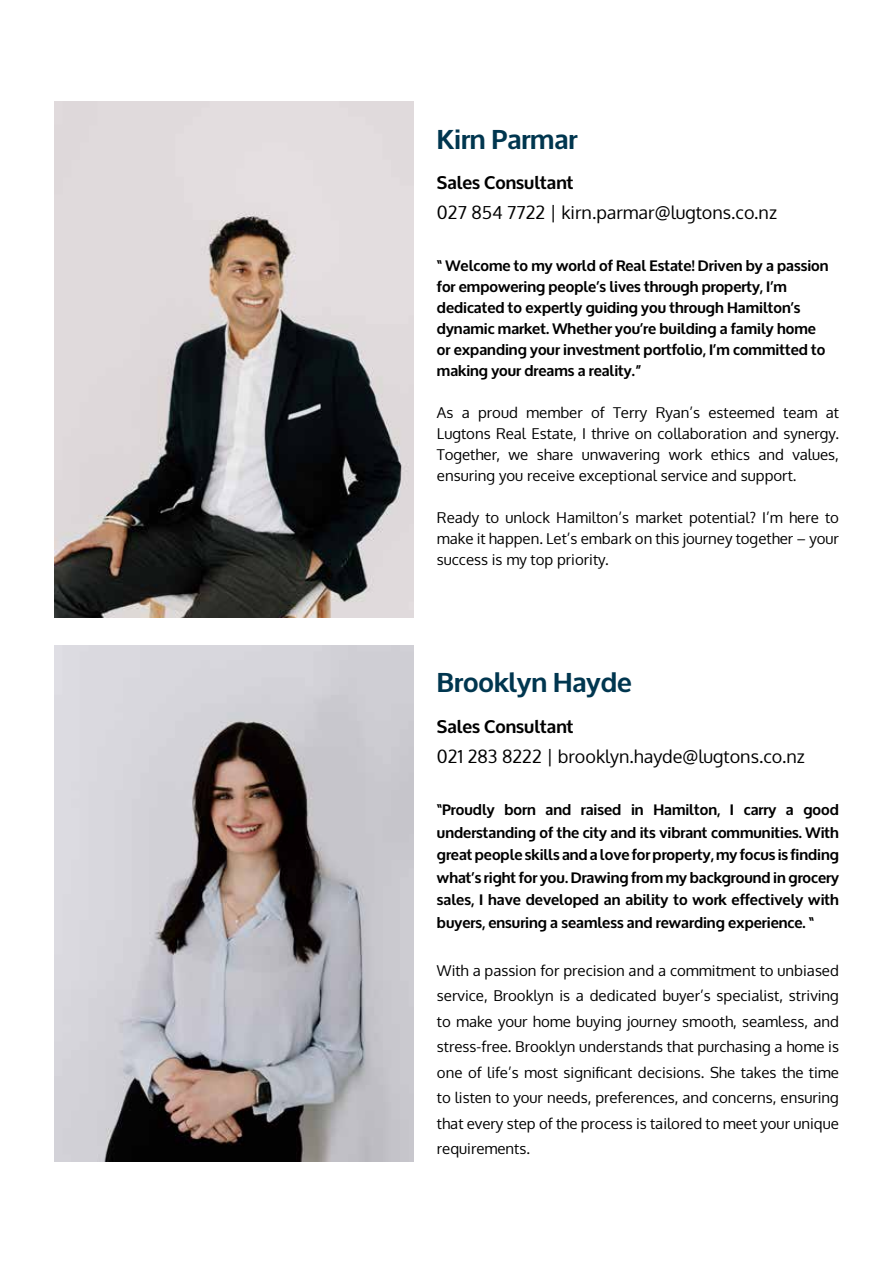
<style>
.page{position:relative;width:893px;height:1263px;background:#fff}
.page>*{position:absolute;margin:0;border:0;box-sizing:border-box;transform-origin:0 0}
.t1{font:700 27px "Oxygen";color:#00364f}
.t2{font:18px "Oxygen";color:#000}
.t3{font:700 18px "Oxygen";color:#000}
.t4{font:15px/25.5px "Oxygen";color:#000;text-align:justify}
.t5{font:700 15px/21px "Oxygen";color:#000}
</style>
<div class="page">
<img style="left:54px;top:101px;width:359px;height:517px">
<img style="left:54px;top:645px;width:359px;height:516px">
<h1 class="t1" style="left:437px;top:122px;width:142px">Kirn Parmar</h1>
<p class="t3" style="left:437px;top:171px;width:138px">Sales Consultant</p>
<p class="t2" style="left:437px;top:200px;width:342px">027 854 7722 | kirn.parmar@lugtons.co.nz</p>
<p class="t5" style="left:437px;top:256px;width:393px">“ Welcome to my world of Real Estate! Driven by a passion for empowering people’s lives through property, I’m dedicated to expertly guiding you through Hamilton’s dynamic market. Whether you’re building a family home or expanding your investment portfolio, I’m committed to making your dreams a reality.”</p>
<p class="t4" style="left:437px;top:402px;width:404px;line-height:21px">As a proud member of Terry Ryan’s esteemed team at Lugtons Real Estate, I thrive on collaboration and synergy.<br>Together, we share unwavering work ethics and values, ensuring you receive exceptional service and support.</p>
<p class="t4" style="left:437px;top:507px;width:403px;line-height:21px">Ready to unlock Hamilton’s market potential? I’m here to make it happen. Let’s embark on this journey together – your success is my top priority.</p>
<h1 class="t1" style="left:437px;top:666px;width:196px">Brooklyn Hayde</h1>
<p class="t3" style="left:437px;top:715px;width:138px">Sales Consultant</p>
<p class="t2" style="left:437px;top:744px;width:369px">021 283 8222 | brooklyn.hayde@lugtons.co.nz</p>
<p class="t5" style="left:437px;top:799px;width:404px;line-height:22.5px;text-align:justify">“Proudly born and raised in Hamilton, I carry a good understanding of the city and its vibrant communities. With great people skills and a love for property, my focus is finding what’s right for you. Drawing from my background in grocery sales, I have developed an ability to work effectively with buyers, ensuring a seamless and rewarding experience. “</p>
<p class="t4" style="left:437px;top:957px;width:404px">With a passion for precision and a commitment to unbiased service, Brooklyn is a dedicated buyer’s specialist, striving to make your home buying journey smooth, seamless, and stress-free. Brooklyn understands that purchasing a home is one of life’s most significant decisions. She takes the time to listen to your needs, preferences, and concerns, ensuring that every step of the process is tailored to meet your unique requirements.</p>
</div>
